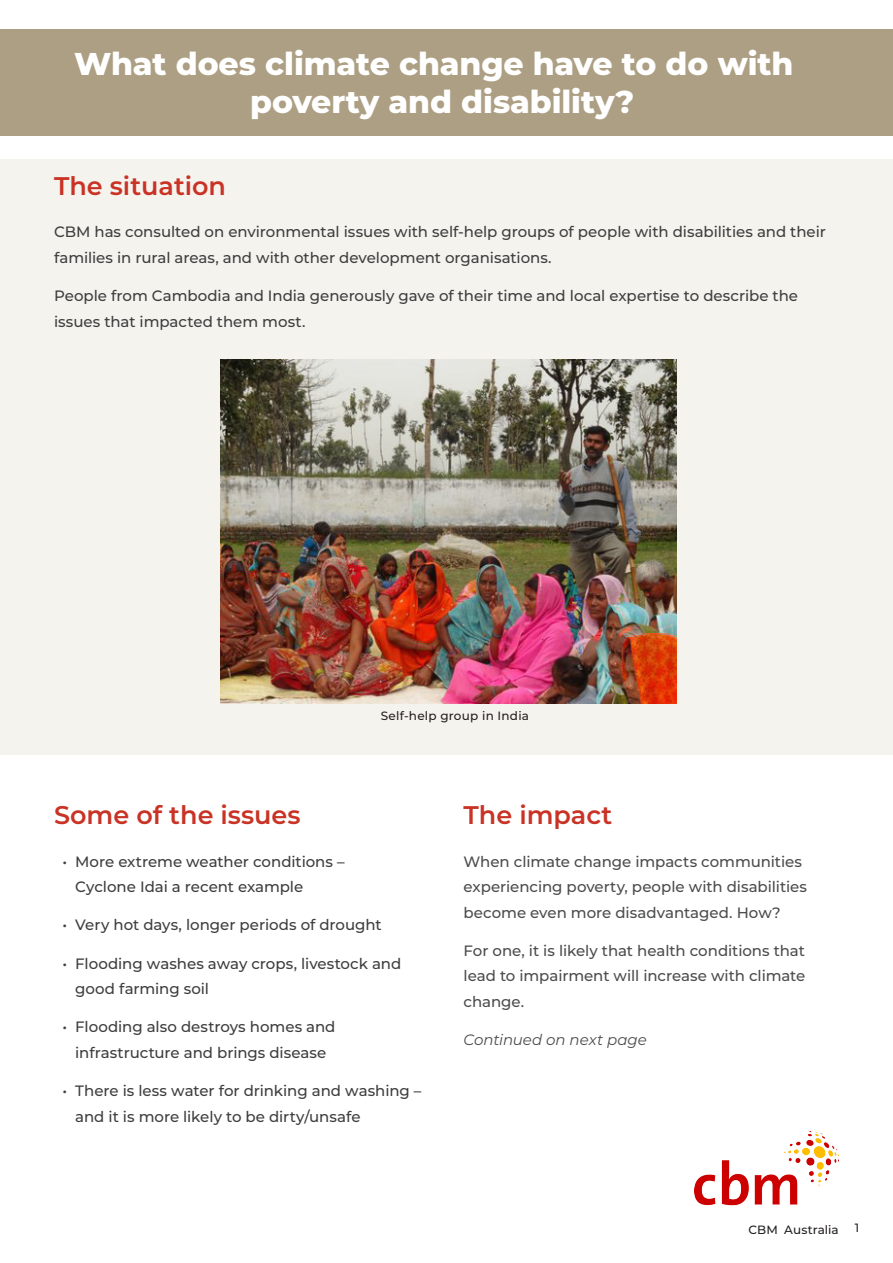
<style>
.page{position:relative;width:893px;height:1263px;background:#fff}
.page>*{position:absolute;margin:0;border:0;box-sizing:border-box;transform-origin:0 0}
.heading{font:800 31.5px/37.8px "Montserrat";letter-spacing:-.005em;color:#fff;text-align:center}
.Intro_para_-_case_st{font:600 25.5px "Montserrat";color:#c93325}
.Body{font:500 15px/25.5px "Montserrat";color:#3e3e3f}
.Body-2{font:500 15px/25.5px "Montserrat";letter-spacing:-.005em;color:#4b4c4d}
.Body-3{font:italic 15px "Montserrat";letter-spacing:-.005em;color:#4b4c4d}
.page_number{font:500 12px "Montserrat";letter-spacing:.02em;color:#231f20}
</style>
<div class="page">
<img style="left:694px;top:1131px;width:145px;height:75px">
<div style="left:0;top:159px;width:893px;height:596px;background:#f4f2ed"></div>
<div style="left:0;top:30px;width:893px;height:106px;background:#ad9f83"></div>
<img style="left:220px;top:359px;width:456px;height:345px">
<p class="heading" style="left:74px;top:43px;width:721px">What does climate change have to do with poverty and disability?</p>
<p class="Intro_para_-_case_st" style="left:54px;top:168px;width:174px">The situation</p>
<p class="Body" style="left:54px;top:219px;width:773px">CBM has consulted on environmental issues with self-help groups of people with disabilities and their families in rural areas, and with other development organisations.</p>
<p class="Body" style="left:54px;top:282px;width:746px">People from Cambodia and India generously gave of their time and local expertise to describe the issues that impacted them most.</p>
<p class="page_number" style="left:381px;top:708px;width:150px">Self-help group in India</p>
<p class="Intro_para_-_case_st" style="left:54px;top:797px;width:248px">Some of the issues</p>
<p class="Body" style="left:63px;top:848px;width:284px">• More extreme weather conditions –</p>
<p class="Body" style="left:75px;top:873px;width:230px">Cyclone Idai a recent example</p>
<p class="Body" style="left:63px;top:912px;width:321px">• Very hot days, longer periods of drought</p>
<p class="Body" style="left:75px;top:950px;width:328px;text-indent:-13px">• Flooding washes away crops, livestock and good farming soil</p>
<p class="Body" style="left:63px;top:1014px;width:274px;text-align:center">• Flooding also destroys homes and infrastructure and brings disease</p>
<p class="Body" style="left:75px;top:1077px;width:348px;text-indent:-13px">• There is less water for drinking and washing – and it is more likely to be dirty/unsafe</p>
<p class="Intro_para_-_case_st" style="left:463px;top:797px;width:150px">The impact</p>
<p class="Body-2" style="left:463px;top:848px;width:345px">When climate change impacts communities experiencing poverty, people with disabilities become even more disadvantaged. How?</p>
<p class="Body-2" style="left:463px;top:937px;width:343px;text-align:justify">For one, it is likely that health conditions that lead to impairment will increase with climate change.</p>
<p class="Body-3" style="left:463px;top:1029px;width:185px">Continued on next page</p>
<p class="page_number" style="left:748px;top:1221px;width:92px">CBM Australia</p>
<p class="page_number" style="left:855px;top:1220px;width:6px">1</p>
</div>
